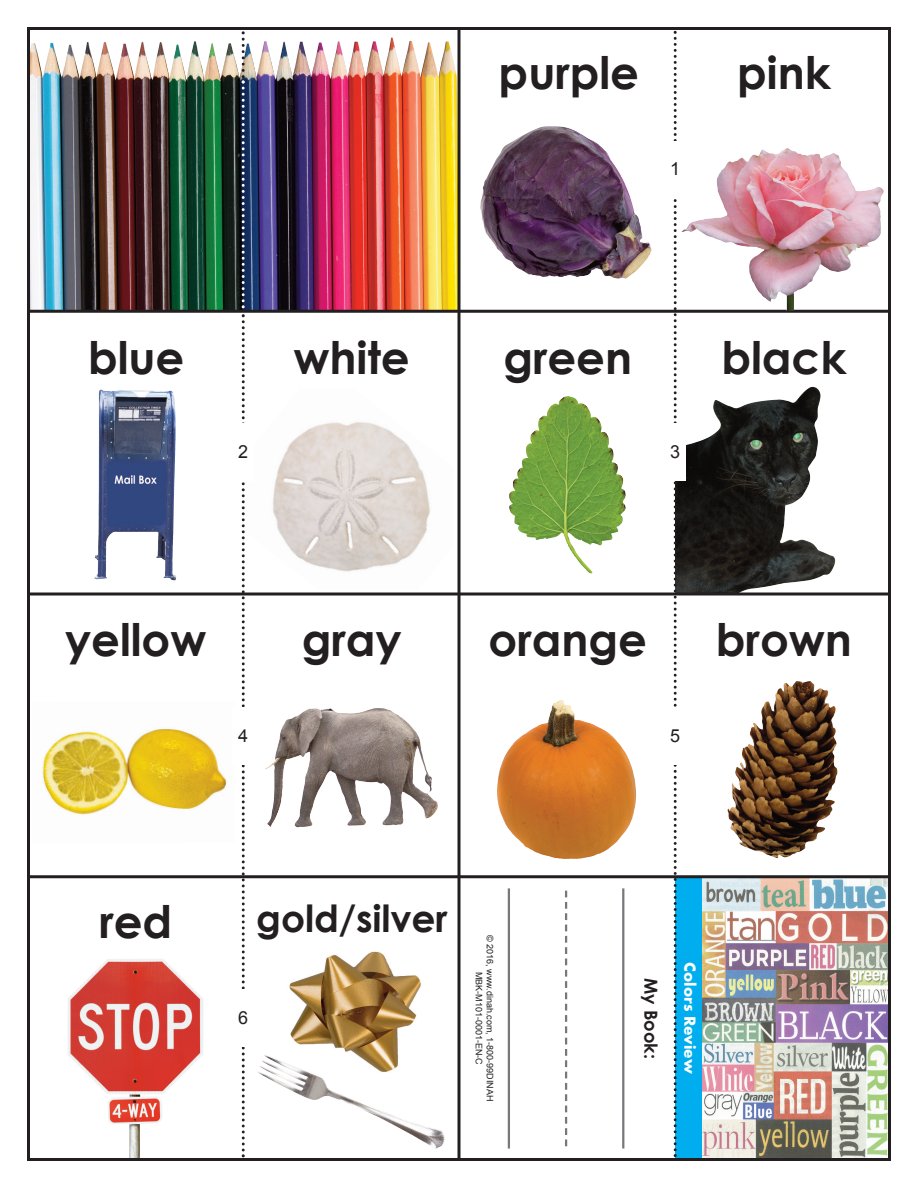
<style>
.page{position:relative;width:918px;height:1188px;background:#fff}
.page>*{position:absolute;margin:0;border:0;box-sizing:border-box;transform-origin:0 0}
.t1{font:700 45px "Century Gothic";color:#231f20}
.t2{font:700 37.5px "Century Gothic";letter-spacing:-.005em;color:#231f20}
.t3{font:700 18px "Century Gothic";color:#231f20}
.t4{font:18px "Arial";color:#231f20}
.t5{font:700 16.5px "Aharoni";color:#fff}
.t6{font:9px/10.8px "Arial";color:#231f20;text-align:center}
</style>
<div class="page">
<img style="left:677px;top:387px;width:158px;height:205px">
<img style="left:702px;top:878px;width:186px;height:280px">
<div style="left:675px;top:878px;width:27px;height:280px;background:#00aeef"></div>
<img style="left:30px;top:38px;width:428px;height:272px">
<img style="left:68px;top:959px;width:135px;height:199px">
<hr style="left:27px;top:27px;width:3px;height:1134px;background:#231f20">
<hr style="left:458px;top:27px;width:2px;height:1134px;background:#231f20">
<hr style="left:888px;top:27px;width:3px;height:1134px;background:#231f20">
<hr style="left:27px;top:27px;width:864px;height:3px;background:#231f20">
<hr style="left:27px;top:310px;width:864px;height:3px;background:#231f20">
<svg style="left:30px;top:592px;width:858px;height:4px;background:#575455"></svg>
<hr style="left:27px;top:875px;width:864px;height:3px;background:#231f20">
<hr style="left:27px;top:1158px;width:864px;height:3px;background:#231f20">
<img style="left:265px;top:708px;width:173px;height:119px">
<img style="left:727px;top:681px;width:111px;height:177px">
<img style="left:682px;top:148px;width:202px;height:163px">
<img style="left:480px;top:126px;width:172px;height:153px">
<img style="left:94px;top:390px;width:82px;height:190px">
<img style="left:526px;top:396px;width:100px;height:177px">
<img style="left:42px;top:728px;width:185px;height:87px">
<img style="left:497px;top:700px;width:139px;height:159px">
<img style="left:289px;top:951px;width:132px;height:137px">
<img style="left:273px;top:422px;width:157px;height:150px">
<img style="left:258px;top:1060px;width:50px;height:37px">
<svg style="left:242px;top:314px;width:3px;height:843px"></svg>
<div style="left:232px;top:423px;width:22px;height:58px;background:#fff"></div>
<div style="left:232px;top:707px;width:22px;height:58px;background:#fff"></div>
<div style="left:232px;top:989px;width:22px;height:58px;background:#fff"></div>
<svg style="left:674px;top:31px;width:3px;height:1126px"></svg>
<div style="left:664px;top:141px;width:22px;height:58px;background:#fff"></div>
<div style="left:664px;top:423px;width:22px;height:58px;background:#fff"></div>
<div style="left:664px;top:707px;width:22px;height:58px;background:#fff"></div>
<hr style="left:622px;top:888px;width:2px;height:261px;background:#76787b">
<hr style="left:508px;top:888px;width:2px;height:261px;background:#76787b">
<svg style="left:565px;top:891px;width:2px;height:255px"></svg>
<svg style="left:242px;top:31px;width:3px;height:277px"></svg>
<p class="t1" style="left:88px;top:329px;width:98px">blue</p>
<p class="t1" style="left:294px;top:329px;width:118px">white</p>
<p class="t4" style="left:238px;top:442px;width:12px">2</p>
<p class="t1" style="left:499px;top:44px;width:142px">purple</p>
<p class="t1" style="left:737px;top:44px;width:95px">pink</p>
<p class="t4" style="left:670px;top:159px;width:12px">1</p>
<p class="t1" style="left:503px;top:329px;width:130px">green</p>
<p class="t1" style="left:721px;top:329px;width:127px">black</p>
<p class="t4" style="left:670px;top:442px;width:12px">3</p>
<p class="t1" style="left:65px;top:611px;width:143px">yellow</p>
<p class="t1" style="left:302px;top:611px;width:101px">gray</p>
<p class="t4" style="left:238px;top:725px;width:12px">4</p>
<p class="t1" style="left:489px;top:611px;width:160px">orange</p>
<p class="t4" style="left:670px;top:725px;width:12px">5</p>
<p class="t1" style="left:716px;top:611px;width:138px">brown</p>
<p class="t1" style="left:99px;top:893px;width:74px">red</p>
<p class="t2" style="left:256px;top:895px;width:193px">gold/silver</p>
<p class="t4" style="left:238px;top:1008px;width:12px">6</p>
<p class="t6" style="left:495px;top:935px;width:168px;rotate:90deg">© 2016, www.dinah.com, 1-800-99DINAH<br>MBK-M101-0001-EN-C</p>
<p class="t3" style="left:662px;top:978px;width:82px;rotate:90deg">My Book:</p>
<p class="t5" style="left:697px;top:962px;width:113px;rotate:90deg">Colors Review</p>
</div>
